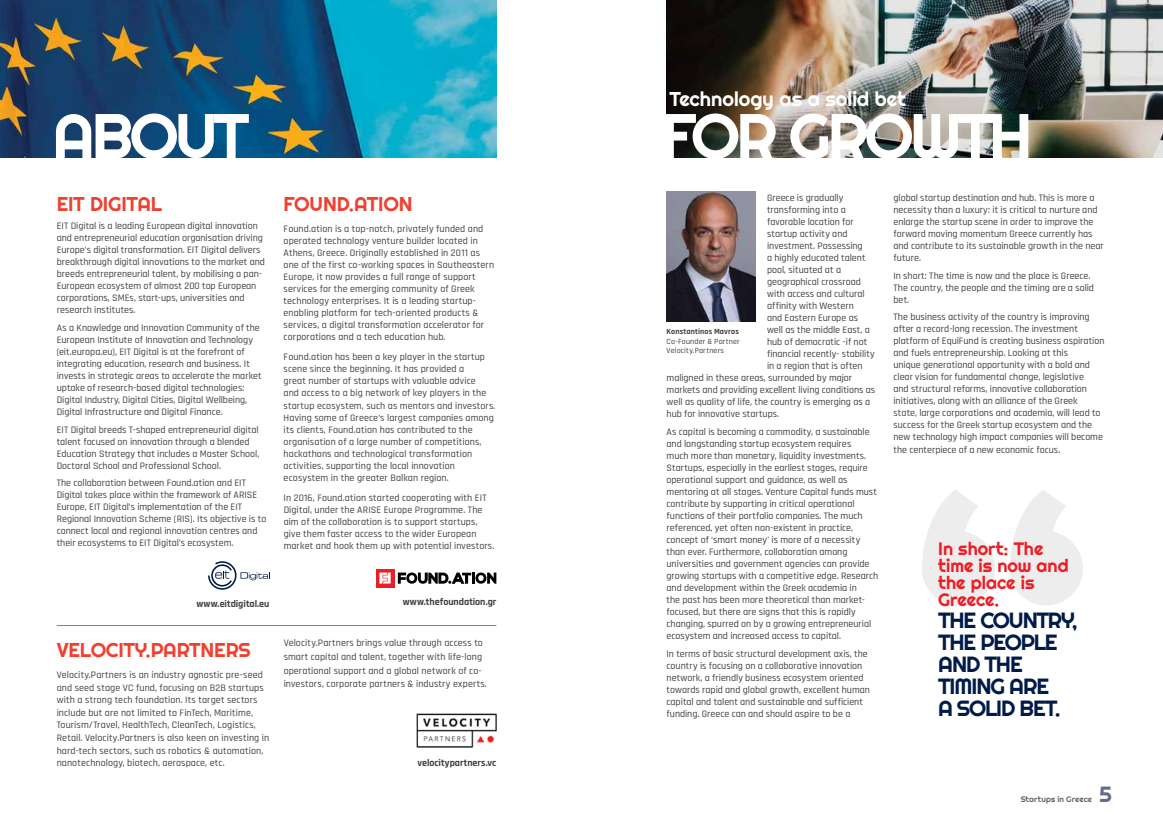
<style>
.page{position:relative;width:1163px;height:823px;background:#fff}
.page>*{position:absolute;margin:0;border:0;box-sizing:border-box;transform-origin:0 0}
.t1{font:63px "Righteous";letter-spacing:-.06em;color:#fff}
.t2{font:22px/22px "Righteous";color:#001a49}
.t3{font:22px "Righteous";color:#646c8e}
.t4{font:20px "Righteous";letter-spacing:-.01em;color:#ef4130}
.t5{font:20px "Righteous";color:#fff}
.t6{font:18px/17px "Righteous";color:#ed1d24}
.t7{font:500 10px/12px "Rajdhani";color:#414042}
.t8{font:700 10px "Rajdhani";color:#414042}
.t9{font:500 8px/9.6px "Rajdhani";letter-spacing:.015em;color:#414042}
.t10{font:700 8px "Rajdhani";letter-spacing:.02em;color:#414042}
.t11{font:8px "Righteous";letter-spacing:.015em;color:#000}
</style>
<div class="page">
<img style="left:666px;top:0;width:496px;height:157px">
<img style="left:0;top:0;width:496px;height:157px">
<svg style="left:208px;top:561px;width:62px;height:28px"></svg>
<svg style="left:376px;top:569px;width:18px;height:18px"></svg>
<svg style="left:379px;top:572px;width:11px;height:11px"></svg>
<svg style="left:398px;top:572px;width:98px;height:11px"></svg>
<img style="left:416px;top:713px;width:80px;height:33px">
<img style="left:666px;top:191px;width:89px;height:130px">
<svg style="left:922px;top:490px;width:160px;height:115px"></svg>
<hr style="left:57px;top:624px;width:439px;height:1px;background:#808285">
<h1 class="t1" style="left:52px;top:96px;width:198px">ABOUT</h1>
<h3 class="t4" style="left:57px;top:191px;width:107px">EIT DIGITAL</h3>
<p class="t7" style="left:57px;top:220px;width:210px">EIT Digital is a leading European digital innovation and entrepreneurial education organisation driving Europe’s digital transformation. EIT Digital delivers breakthrough digital innovations to the market and breeds entrepreneurial talent, by mobilising a pan-European ecosystem of almost 200 top European corporations, SMEs, start-ups, universities and research institutes.</p>
<p class="t7" style="left:57px;top:321px;width:206px">As a Knowledge and Innovation Community of the European Institute of Innovation and Technology (eit.europa.eu), EIT Digital is at the forefront of integrating education, research and business. It invests in strategic areas to accelerate the market uptake of research-based digital technologies:<br>Digital Industry, Digital Cities, Digital Wellbeing, Digital Infrastructure and Digital Finance.</p>
<p class="t7" style="left:57px;top:423px;width:204px">EIT Digital breeds T-shaped entrepreneurial digital talent focused on innovation through a blended Education Strategy that includes a Master School, Doctoral School and Professional School.</p>
<p class="t7" style="left:57px;top:477px;width:211px">The collaboration between Found.ation and EIT Digital takes place within the framework of ARISE Europe, EIT Digital’s implementation of the EIT Regional Innovation Scheme (RIS). Its objective is to connect local and regional innovation centres and their ecosystems to EIT Digital’s ecosystem.</p>
<h3 class="t4" style="left:283px;top:191px;width:130px">FOUND.ATION</h3>
<p class="t7" style="left:283px;top:223px;width:212px">Found.ation is a top-notch, privately funded and operated technology venture builder located in Athens, Greece. Originally established in 2011 as one of the first co-working spaces in Southeastern Europe, it now provides a full range of support services for the emerging community of Greek technology enterprises. It is a leading startup&shy;enabling platform for tech-oriented products &amp; services, a digital transformation accelerator for corporations and a tech education hub.</p>
<p class="t7" style="left:283px;top:351px;width:213px">Found.ation has been a key player in the startup scene since the beginning. It has provided a<br>great number of startups with valuable advice<br>and access to a big network of key players in the startup ecosystem, such as mentors and investors.<br>Having some of Greece’s largest companies among its clients, Found.ation has contributed to the organisation of a large number of competitions, hackathons and technological transformation activities, supporting the local innovation ecosystem in the greater Balkan region.</p>
<p class="t7" style="left:283px;top:492px;width:212px">In 2016, Found.ation started cooperating with EIT Digital, under the ARISE Europe Programme. The aim of the collaboration is to support startups, give them faster access to the wider European market and hook them up with potential investors.</p>
<p class="t8" style="left:196px;top:597px;width:75px">www.eitdigital.eu</p>
<h3 class="t4" style="left:57px;top:636px;width:24px">Velocit</h3>
<h3 class="t4" style="left:135px;top:636px;width:42px">y.Partners</h3>
<p class="t7" style="left:57px;top:668px;width:214px;line-height:12.6px">Velocity.Partners is an industry agnostic pre-seed and seed stage VC fund, focusing on B2B startups with a strong tech foundation. Its target sectors include but are not limited to FinTech, Maritime, Tourism/Travel, HealthTech, CleanTech, Logistics, Retail. Velocity.Partners is also keen on investing in hard-tech sectors, such as robotics &amp; automation, nanotechnology, biotech, aerospace, etc.</p>
<p class="t8" style="left:403px;top:595px;width:95px">www.thefoundation.gr</p>
<p class="t7" style="left:283px;top:636px;width:205px;line-height:13.5px">Velocity.Partners brings value through access to smart capital and talent, together with life-long operational support and a global network of co&shy;investors, corporate partners &amp; industry experts.</p>
<p class="t8" style="left:417px;top:756px;width:80px">velocitypartners.vc</p>
<h3 class="t5" style="left:669px;top:86px;width:238px">Technology as a solid bet</h3>
<h1 class="t1" style="left:660px;top:96px;width:373px">FOR GROWTH</h1>
<p class="t7" style="left:767px;top:192px;width:78px">Greece is gradually</p>
<p class="t7" style="left:767px;top:204px;width:80px">transforming into a</p>
<p class="t7" style="left:767px;top:216px;width:88px">favorable location for</p>
<p class="t7" style="left:767px;top:228px;width:82px">startup activity and</p>
<p class="t7" style="left:767px;top:240px;width:97px">investment. Possessing</p>
<p class="t7" style="left:767px;top:252px;width:100px">a highly educated talent</p>
<p class="t7" style="left:767px;top:264px;width:76px">pool, situated at a</p>
<p class="t7" style="left:767px;top:276px;width:95px">geographical crossroad</p>
<p class="t7" style="left:767px;top:288px;width:99px">with access and cultural</p>
<p class="t7" style="left:767px;top:300px;width:88px">affinity with Western</p>
<p class="t7" style="left:767px;top:312px;width:92px">and Eastern Europe as</p>
<p class="t7" style="left:767px;top:324px;width:104px">well as the middle East, a</p>
<p class="t7" style="left:767px;top:336px;width:102px">hub of democratic -if not</p>
<p class="t7" style="left:767px;top:348px;width:109px">financial recently- stability</p>
<p class="t7" style="left:767px;top:360px;width:97px">in a region that is often</p>
<p class="t7" style="left:666px;top:372px;width:187px">maligned in these areas, surrounded by major</p>
<p class="t7" style="left:666px;top:384px;width:210px">markets and providing excellent living conditions as</p>
<p class="t7" style="left:666px;top:396px;width:205px">well as quality of life, the country is emerging as a</p>
<p class="t7" style="left:666px;top:408px;width:114px">hub for innovative startups.</p>
<p class="t7" style="left:666px;top:425px;width:213px">As capital is becoming a commodity, a sustainable and longstanding startup ecosystem requires<br>much more than monetary, liquidity investments.<br>Startups, especially in the earliest stages, require operational support and guidance, as well as mentoring at all stages. Venture Capital funds must contribute by supporting in critical operational functions of their portfolio companies. The much referenced, yet often non-existent in practice, concept of ‘smart money’ is more of a necessity than ever. Furthermore, collaboration among universities and government agencies can provide growing startups with a competitive edge. Research and development within the Greek academia in<br>the past has been more theoretical than market&shy;focused, but there are signs that this is rapidly changing, spurred on by a growing entrepreneurial ecosystem and increased access to capital.</p>
<p class="t7" style="left:666px;top:647px;width:205px">In terms of basic structural development axis, the country is focusing on a collaborative innovation network, a friendly business ecosystem oriented towards rapid and global growth, excellent human capital and talent and sustainable and sufficient funding. Greece can and should aspire to be a</p>
<p class="t10" style="left:666px;top:326px;width:74px">Konstantinos Mavros</p>
<p class="t9" style="left:666px;top:336px;width:75px">Co-Founder &amp; Partner<br>Velocity.Partners</p>
<p class="t7" style="left:893px;top:192px;width:212px">global startup destination and hub. This is more a necessity than a luxury: it is critical to nurture and enlarge the startup scene in order to improve the forward moving momentum Greece currently has and contribute to its sustainable growth in the near future.</p>
<p class="t7" style="left:893px;top:269px;width:202px">In short: The time is now and the place is Greece.<br>The country, the people and the timing are a solid bet.</p>
<p class="t7" style="left:893px;top:311px;width:212px">The business activity of the country is improving after a record-long recession. The investment platform of EquiFund is creating business aspiration and fuels entrepreneurship. Looking at this<br>unique generational opportunity with a bold and clear vision for fundamental change, legislative<br>and structural reforms, innovative collaboration initiatives, along with an alliance of the Greek<br>state, large corporations and academia, will lead to success for the Greek startup ecosystem and the new technology high impact companies will become the centerpiece of a new economic focus.</p>
<h3 class="t6" style="left:937px;top:539px;width:132px">In short: The time is now and the place is<br>Greece.</h3>
<h2 class="t2" style="left:937px;top:608px;width:57px">The countr</h2>
<h2 class="t2" style="left:1060px;top:608px;width:18px">y,</h2>
<h2 class="t2" style="left:937px;top:630px;width:14px">the</h2>
<h2 class="t2" style="left:980px;top:630px;width:14px">people</h2>
<h2 class="t2" style="left:937px;top:652px;width:15px">and</h2>
<h2 class="t2" style="left:937px;top:652px;width:85px;text-indent:46px">the timing are a solid</h2>
<h2 class="t2" style="left:1019px;top:696px;width:43px">bet.</h2>
<p class="t11" style="left:1020px;top:793px;width:73px">Startups in Greece</p>
<h2 class="t3" style="left:1098px;top:780px;width:14px">5</h2>
</div>
